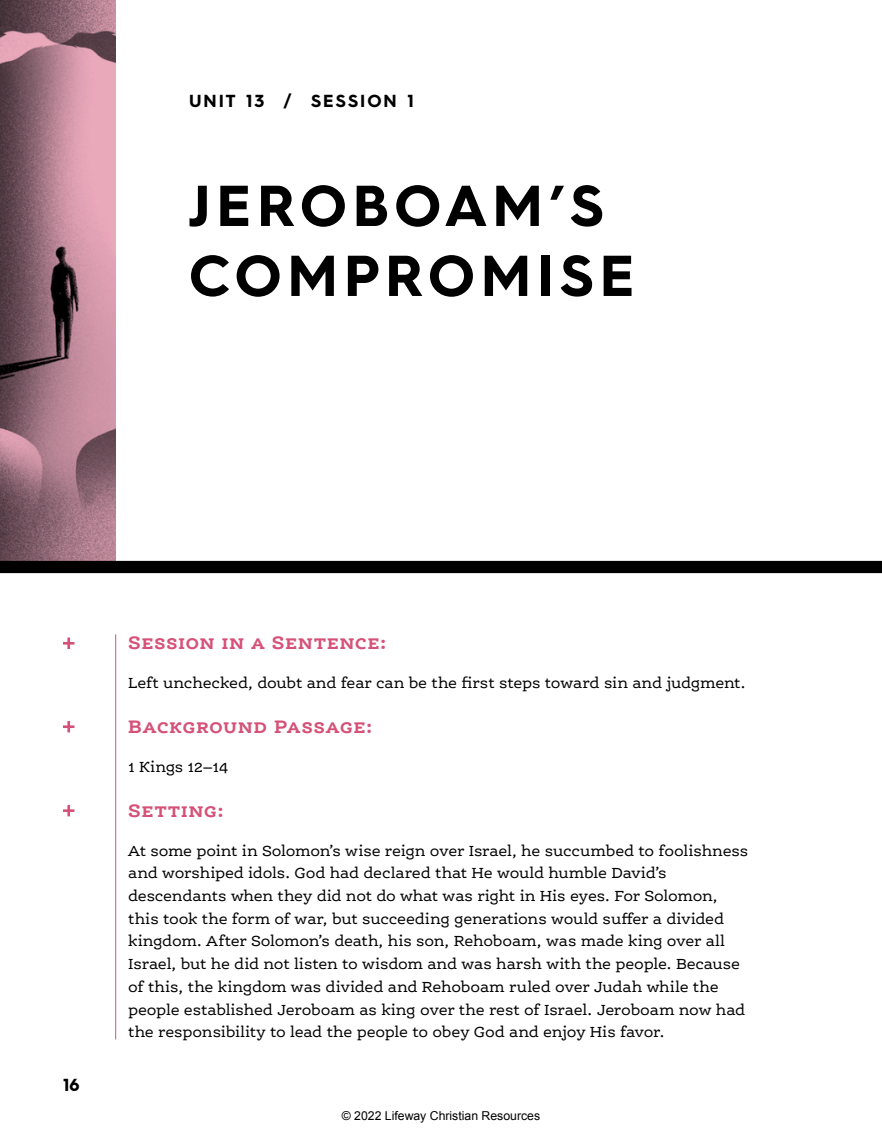
<style>
.page{position:relative;width:882px;height:1134px;background:#fff}
.page>*{position:absolute;margin:0;border:0;box-sizing:border-box;transform-origin:0 0}
.t1{font:700 57.75px/70px "Hurme Geometric Sans 4";letter-spacing:.1em;color:#000}
.t2{font:700 19.25px "Ernestine Pro";letter-spacing:.02em;color:#d55178}
.t3{font:700 17.5px "Hurme Geometric Sans 4";letter-spacing:.115em;color:#000}
.t4{font:15.75px/22.8px "Ernestine Pro";letter-spacing:-.015em;color:#000}
.t5{font:12.25px "Arial";color:#000}
</style>
<div class="page">
<img style="left:0;top:0;width:116px;height:561px">
<svg style="left:63px;top:638px;width:11px;height:11px"></svg>
<svg style="left:63px;top:721px;width:11px;height:11px"></svg>
<svg style="left:63px;top:805px;width:11px;height:11px"></svg>
<div style="left:0;top:561px;width:882px;height:12px;background:#000"></div>
<hr style="left:115px;top:634px;width:1px;height:406px;background:#d55178">
<p class="t3" style="left:189px;top:88px;width:226px">UNIT 13 / SESSION 1</p>
<h1 class="t1" style="left:189px;top:170px;width:447px">JEROBOAM’S<br>COMPROMISE</h1>
<p class="t3" style="left:63px;top:1073px;width:18px">16</p>
<p class="t2" style="left:128px;top:630px;width:260px">Session in a Sentence:</p>
<p class="t4" style="left:128px;top:671px;width:616px">Left unchecked, doubt and fear can be the first steps toward sin and judgment.</p>
<p class="t2" style="left:128px;top:714px;width:246px">Background Passage:</p>
<p class="t4" style="left:128px;top:755px;width:102px">1 Kings 12–14</p>
<p class="t2" style="left:128px;top:798px;width:98px">Setting:</p>
<p class="t4" style="left:128px;top:839px;width:622px">At some point in Solomon’s wise reign over Israel, he succumbed to foolishness and worshiped idols. God had declared that He would humble David’s descendants when they did not do what was right in His eyes. For Solomon, this took the form of war, but succeeding generations would suffer a divided kingdom. After Solomon’s death, his son, Rehoboam, was made king over all Israel, but he did not listen to wisdom and was harsh with the people. Because of this, the kingdom was divided and Rehoboam ruled over Judah while the people established Jeroboam as king over the rest of Israel. Jeroboam now had the responsibility to lead the people to obey God and enjoy His favor.</p>
<p class="t5" style="left:342px;top:1107px;width:200px">© 2022 Lifeway Christian Resources</p>
</div>
